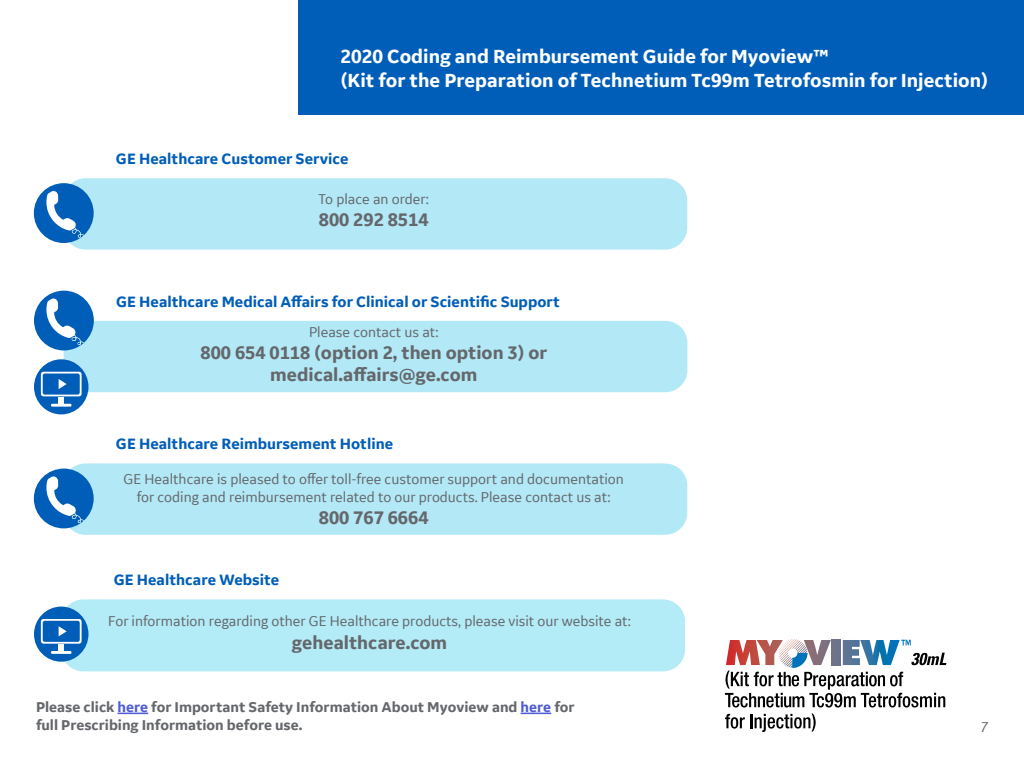
<style>
.page{position:relative;width:1024px;height:768px;background:#fff}
.page>*{position:absolute;margin:0;border:0;box-sizing:border-box;transform-origin:0 0}
.t1{font:700 20px/24px "GE Inspira Sans";color:#fff}
.t2{font:700 19.1px/22.1px "GE Inspira Sans";color:#64676b;text-align:center}
.t3{font:700 15.8px "GE Inspira Sans";color:#005eb8}
.t4{font:15px/18px "GE Inspira Sans";color:#64676b;text-align:center}
.t5{font:700 15px/18px "GE Inspira Sans";color:#64676b}
.t6{font:italic 15px "GE Inspira Sans";color:#64676b}
.s1{color:#4f5cd6}
</style>
<div class="page">
<div style="left:299px;top:0;width:725px;height:114px;background:#005eb8"></div>
<svg style="left:725px;top:714px;width:20px;height:15px"></svg>
<hr style="left:750px;top:714px;width:3px;height:14px;background:#000">
<svg style="left:755px;top:714px;width:61px;height:18px"></svg>
<svg style="left:725px;top:639px;width:221px;height:69px"></svg>
<div style="left:63px;top:463px;width:624px;height:72px;background:#b3e8f6;border-radius:22px"></div>
<svg style="left:34px;top:469px;width:60px;height:59px"></svg>
<div style="left:63px;top:178px;width:624px;height:72px;background:#b3e8f6;border-radius:22px"></div>
<svg style="left:34px;top:183px;width:60px;height:60px"></svg>
<div style="left:64px;top:321px;width:623px;height:71px;background:#b3e8f6;border-radius:22px"></div>
<svg style="left:34px;top:291px;width:60px;height:59px"></svg>
<div style="left:61px;top:599px;width:624px;height:72px;background:#b3ebf7;border-radius:22px"></div>
<div style="left:34px;top:607px;width:54px;height:55px;background:#005eb8;border-radius:50%"></div>
<div style="left:58px;top:645px;width:6px;height:7px;background:#fff"></div>
<hr style="left:51px;top:651px;width:20px;height:3px;background:#fff">
<svg style="left:41px;top:619px;width:41px;height:25px"></svg>
<div style="left:34px;top:359px;width:54px;height:55px;background:#005eb8;border-radius:50%"></div>
<div style="left:58px;top:397px;width:6px;height:8px;background:#fff"></div>
<hr style="left:51px;top:404px;width:20px;height:3px;background:#fff">
<svg style="left:41px;top:372px;width:41px;height:24px"></svg>
<hr style="left:118px;top:713px;width:30px;height:1px;background:#4f5cd6">
<hr style="left:521px;top:713px;width:30px;height:1px;background:#4f5cd6">
<h1 class="t1" style="left:341px;top:44px;width:649px">2020 Coding and Reimbursement Guide for Myoview™<br>(Kit for the Preparation of Technetium Tc99m Tetrofosmin for Injection)</h1>
<p class="t3" style="left:116px;top:149px;width:234px">GE Healthcare Customer Service</p>
<p class="t4" style="left:318px;top:190px;width:112px">To place an order:</p>
<p class="t2" style="left:319px;top:208px;width:111px">800 292 8514</p>
<p class="t3" style="left:116px;top:292px;width:445px">GE Healthcare Medical Affairs for Clinical or Scientific Support</p>
<p class="t4" style="left:309px;top:322px;width:131px">Please contact us at:</p>
<p class="t2" style="left:201px;top:341px;width:348px">800 654 0118 (option 2, then option 3) or medical.affairs@ge.com</p>
<p class="t3" style="left:116px;top:434px;width:279px">GE Healthcare Reimbursement Hotline</p>
<p class="t4" style="left:124px;top:470px;width:502px">GE Healthcare is pleased to offer toll-free customer support and documentation for coding and reimbursement related to our products. Please contact us at:</p>
<p class="t2" style="left:319px;top:507px;width:111px">800 767 6664</p>
<p class="t3" style="left:114px;top:570px;width:167px">GE Healthcare Website</p>
<p class="t4" style="left:108px;top:611px;width:524px">For information regarding other GE Healthcare products, please visit our website at:</p>
<p class="t2" style="left:292px;top:631px;width:157px">gehealthcare.com</p>
<p class="t5" style="left:36px;top:698px;width:540px">Please click <span class="s1">here</span> for Important Safety Information About Myoview and <span class="s1">here</span> for full Prescribing Information before use.</p>
<p class="t6" style="left:980px;top:718px;width:9px">7</p>
</div>
